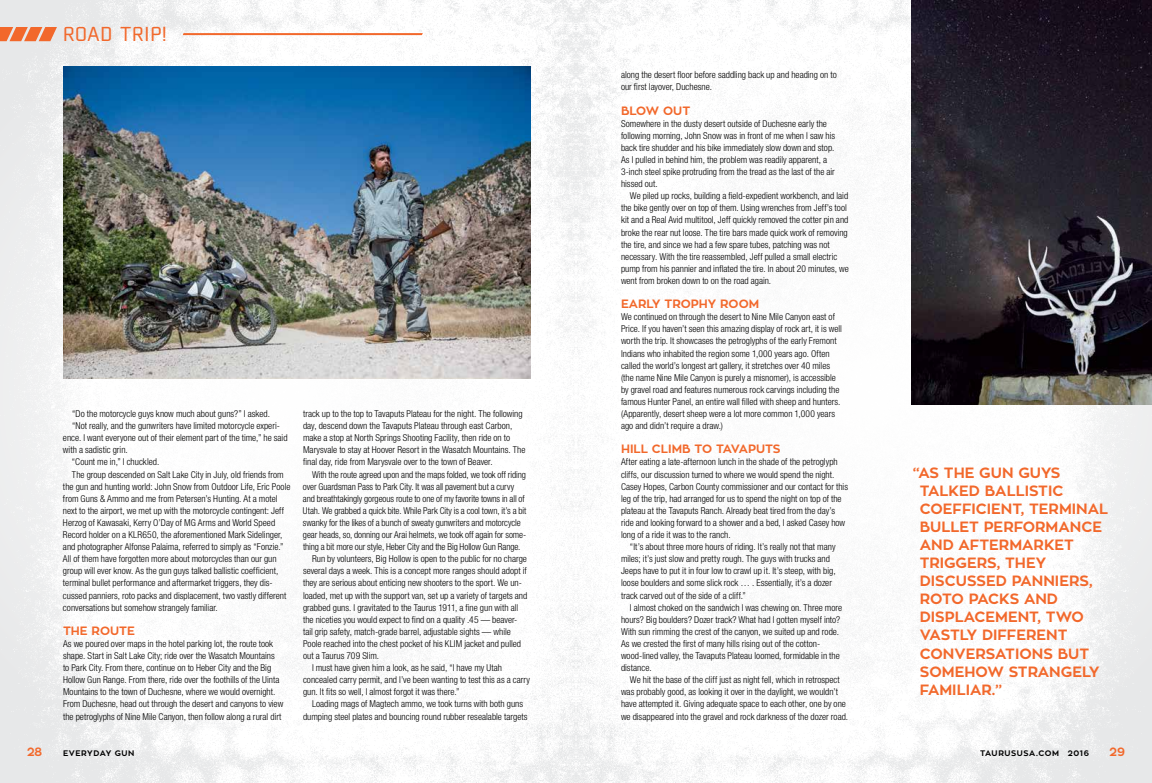
<style>
.page{position:relative;width:1152px;height:783px;background:#fff}
.page>*{position:absolute;margin:0;border:0;box-sizing:border-box;transform-origin:0 0}
.t1{font:19px "Unicod Sans";letter-spacing:.05em;color:#f2682b}
.t2{font:700 14.8px/18.1px "Zona Pro";color:#f2682b}
.t3{font:700 12px "Zona Pro";color:#f2682b}
.t4{font:300 condensed 9.5px/12.1px "Helvetica Neue LT Std";color:#000}
.t5{font:700 8px "Zona Pro";letter-spacing:.07em;color:#000}
</style>
<div class="page">
<img style="left:0;top:0;width:1152px;height:783px">
<svg style="left:0;top:27px;width:57px;height:14px"></svg>
<hr style="left:183px;top:33px;width:239px;height:2px;background:#f2682b">
<img style="left:63px;top:66px;width:468px;height:312px">
<img style="left:912px;top:0;width:240px;height:405px">
<h1 class="t1" style="left:63px;top:22px;width:105px">ROAD TRIP!</h1>
<p class="t4" style="left:72px;top:408px;width:199px">“Do the motorcycle guys know much about guns?” I asked.</p>
<p class="t4" style="left:72px;top:420px;width:209px">“Not really, and the gunwriters have limited motorcycle experi-</p>
<p class="t4" style="left:63px;top:432px;width:226px">ence. I want everyone out of their element part of the time,” he said</p>
<p class="t4" style="left:63px;top:444px;width:66px">with a sadistic grin.</p>
<p class="t4" style="left:72px;top:456px;width:89px">“Count me in,” I chuckled.</p>
<p class="t4" style="left:72px;top:468px;width:213px">The group descended on Salt Lake City in July, old friends from</p>
<p class="t4" style="left:63px;top:480px;width:229px">the gun and hunting world: John Snow from Outdoor Life, Eric Poole</p>
<p class="t4" style="left:63px;top:492px;width:216px">from Guns &amp; Ammo and me from Petersen’s Hunting. At a motel</p>
<p class="t4" style="left:63px;top:504px;width:223px">next to the airport, we met up with the motorcycle contingent: Jeff</p>
<p class="t4" style="left:63px;top:516px;width:214px">Herzog of Kawasaki, Kerry O’Day of MG Arms and World Speed</p>
<p class="t4" style="left:63px;top:529px;width:221px">Record holder on a KLR650, the aforementioned Mark Sidelinger,</p>
<p class="t4" style="left:63px;top:541px;width:222px">and photographer Alfonse Palaima, referred to simply as “Fonzie.”</p>
<p class="t4" style="left:63px;top:553px;width:215px">All of them have forgotten more about motorcycles than our gun</p>
<p class="t4" style="left:63px;top:565px;width:217px">group will ever know. As the gun guys talked ballistic coefficient,</p>
<p class="t4" style="left:63px;top:577px;width:211px">terminal bullet performance and aftermarket triggers, they dis-</p>
<p class="t4" style="left:63px;top:589px;width:225px">cussed panniers, roto packs and displacement, two vastly different</p>
<p class="t4" style="left:63px;top:601px;width:156px">conversations but somehow strangely familiar.</p>
<p class="t3" style="left:63px;top:623px;width:74px">THE ROUTE</p>
<p class="t4" style="left:63px;top:637px;width:222px">As we poured over maps in the hotel parking lot, the route took shape. Start in Salt Lake City; ride over the Wasatch Mountains to Park City. From there, continue on to Heber City and the Big Hollow Gun Range. From there, ride over the foothills of the Uinta Mountains to the town of Duchesne, where we would overnight.<br>From Duchesne, head out through the desert and canyons to view the petroglyphs of Nine Mile Canyon, then follow along a rural dirt</p>
<p class="t4" style="left:303px;top:408px;width:224px">track up to the top to Tavaputs Plateau for the night. The following day, descend down the Tavaputs Plateau through east Carbon, make a stop at North Springs Shooting Facility, then ride on to Marysvale to stay at Hoover Resort in the Wasatch Mountains. The final day, ride from Marysvale over to the town of Beaver.</p>
<p class="t4" style="left:312px;top:468px;width:215px">With the route agreed upon and the maps folded, we took off riding</p>
<p class="t4" style="left:303px;top:480px;width:213px">over Guardsman Pass to Park City. It was all pavement but a curvy</p>
<p class="t4" style="left:303px;top:492px;width:223px">and breathtakingly gorgeous route to one of my favorite towns in all of</p>
<p class="t4" style="left:303px;top:504px;width:225px">Utah. We grabbed a quick bite. While Park City is a cool town, it’s a bit</p>
<p class="t4" style="left:303px;top:516px;width:219px">swanky for the likes of a bunch of sweaty gunwriters and motorcycle</p>
<p class="t4" style="left:303px;top:529px;width:225px">gear heads, so, donning our Arai helmets, we took off again for some-</p>
<p class="t4" style="left:303px;top:541px;width:219px">thing a bit more our style, Heber City and the Big Hollow Gun Range.</p>
<p class="t4" style="left:312px;top:553px;width:217px">Run by volunteers, Big Hollow is open to the public for no charge</p>
<p class="t4" style="left:303px;top:565px;width:225px">several days a week. This is a concept more ranges should adopt if</p>
<p class="t4" style="left:303px;top:577px;width:221px">they are serious about enticing new shooters to the sport. We un-</p>
<p class="t4" style="left:303px;top:589px;width:226px">loaded, met up with the support van, set up a variety of targets and</p>
<p class="t4" style="left:303px;top:601px;width:217px">grabbed guns. I gravitated to the Taurus 1911, a fine gun with all</p>
<p class="t4" style="left:303px;top:613px;width:216px">the niceties you would expect to find on a quality .45 — beaver-</p>
<p class="t4" style="left:303px;top:625px;width:209px">tail grip safety, match-grade barrel, adjustable sights — while</p>
<p class="t4" style="left:303px;top:637px;width:220px">Poole reached into the chest pocket of his KLIM jacket and pulled</p>
<p class="t4" style="left:303px;top:650px;width:78px">out a Taurus 709 Slim.</p>
<p class="t4" style="left:312px;top:662px;width:192px">I must have given him a look, as he said, “I have my Utah</p>
<p class="t4" style="left:303px;top:674px;width:229px">concealed carry permit, and I’ve been wanting to test this as a carry</p>
<p class="t4" style="left:303px;top:686px;width:158px">gun. It fits so well, I almost forgot it was there.”</p>
<p class="t4" style="left:312px;top:698px;width:213px">Loading mags of Magtech ammo, we took turns with both guns</p>
<p class="t4" style="left:303px;top:710px;width:226px">dumping steel plates and bouncing round rubber resealable targets</p>
<p class="t4" style="left:621px;top:69px;width:217px">along the desert floor before saddling back up and heading on to our first layover, Duchesne.</p>
<p class="t3" style="left:621px;top:102px;width:71px">BLOW OUT</p>
<p class="t4" style="left:621px;top:117px;width:216px">Somewhere in the dusty desert outside of Duchesne early the following morning, John Snow was in front of me when I saw his back tire shudder and his bike immediately slow down and stop.<br>As I pulled in behind him, the problem was readily apparent, a 3-inch steel spike protruding from the tread as the last of the air hissed out.</p>
<p class="t4" style="left:621px;top:190px;width:229px;text-indent:9px">We piled up rocks, building a field-expedient workbench, and laid the bike gently over on top of them. Using wrenches from Jeff’s tool kit and a Real Avid multitool, Jeff quickly removed the cotter pin and broke the rear nut loose. The tire bars made quick work of removing the tire, and since we had a few spare tubes, patching was not necessary. With the tire reassembled, Jeff pulled a small electric pump from his pannier and inflated the tire. In about 20 minutes, we went from broken down to on the road again.</p>
<p class="t3" style="left:621px;top:296px;width:140px">EARLY TROPHY ROOM</p>
<p class="t4" style="left:621px;top:311px;width:222px">We continued on through the desert to Nine Mile Canyon east of Price. If you haven’t seen this amazing display of rock art, it is well worth the trip. It showcases the petroglyphs of the early Fremont Indians who inhabited the region some 1,000 years ago. Often called the world’s longest art gallery, it stretches over 40 miles (the name Nine Mile Canyon is purely a misnomer), is accessible by gravel road and features numerous rock carvings including the famous Hunter Panel, an entire wall filled with sheep and hunters. (Apparently, desert sheep were a lot more common 1,000 years ago and didn’t require a draw.)</p>
<p class="t3" style="left:621px;top:441px;width:161px">HILL CLIMB TO TAVAPUTS</p>
<p class="t4" style="left:621px;top:456px;width:229px">After eating a late-afternoon lunch in the shade of the petroglyph cliffs, our discussion turned to where we would spend the night.<br>Casey Hopes, Carbon County commissioner and our contact for this leg of the trip, had arranged for us to spend the night on top of the plateau at the Tavaputs Ranch. Already beat tired from the day’s ride and looking forward to a shower and a bed, I asked Casey how long of a ride it was to the ranch.</p>
<p class="t4" style="left:621px;top:541px;width:216px;text-indent:9px">“It’s about three more hours of riding. It’s really not that many miles; it’s just slow and pretty rough. The guys with trucks and Jeeps have to put it in four low to crawl up it. It’s steep, with big, loose boulders and some slick rock … . Essentially, it’s a dozer track carved out of the side of a cliff.”</p>
<p class="t4" style="left:621px;top:601px;width:223px;text-indent:9px">I almost choked on the sandwich I was chewing on. Three more hours? Big boulders? Dozer track? What had I gotten myself into?<br>With sun rimming the crest of the canyon, we suited up and rode.<br>As we crested the first of many hills rising out of the cotton&shy;wood-lined valley, the Tavaputs Plateau loomed, formidable in the distance.</p>
<p class="t4" style="left:621px;top:674px;width:229px;text-indent:9px">We hit the base of the cliff just as night fell, which in retrospect was probably good, as looking it over in the daylight, we wouldn’t have attempted it. Giving adequate space to each other, one by one we disappeared into the gravel and rock darkness of the dozer road.</p>
<h2 class="t2" style="left:920px;top:463px;width:190px;text-indent:-7px">“AS THE GUN GUYS<br>TALKED BALLISTIC<br>COEFFICIENT, TERMINAL<br>BULLET PERFORMANCE<br>AND AFTERMARKET<br>TRIGGERS, THEY<br>DISCUSSED PANNIERS,<br>ROTO PACKS AND<br>DISPLACEMENT, TWO<br>VASTLY DIFFERENT<br>CONVERSATIONS BUT<br>SOMEHOW STRANGELY<br>FAMILIAR.”</h2>
<p class="t3" style="left:27px;top:744px;width:17px">28</p>
<p class="t5" style="left:63px;top:748px;width:73px">EVERYDAY GUN</p>
<p class="t5" style="left:980px;top:748px;width:110px">TAURUSUSA.COM 2016</p>
<p class="t3" style="left:1110px;top:744px;width:17px">29</p>
</div>
